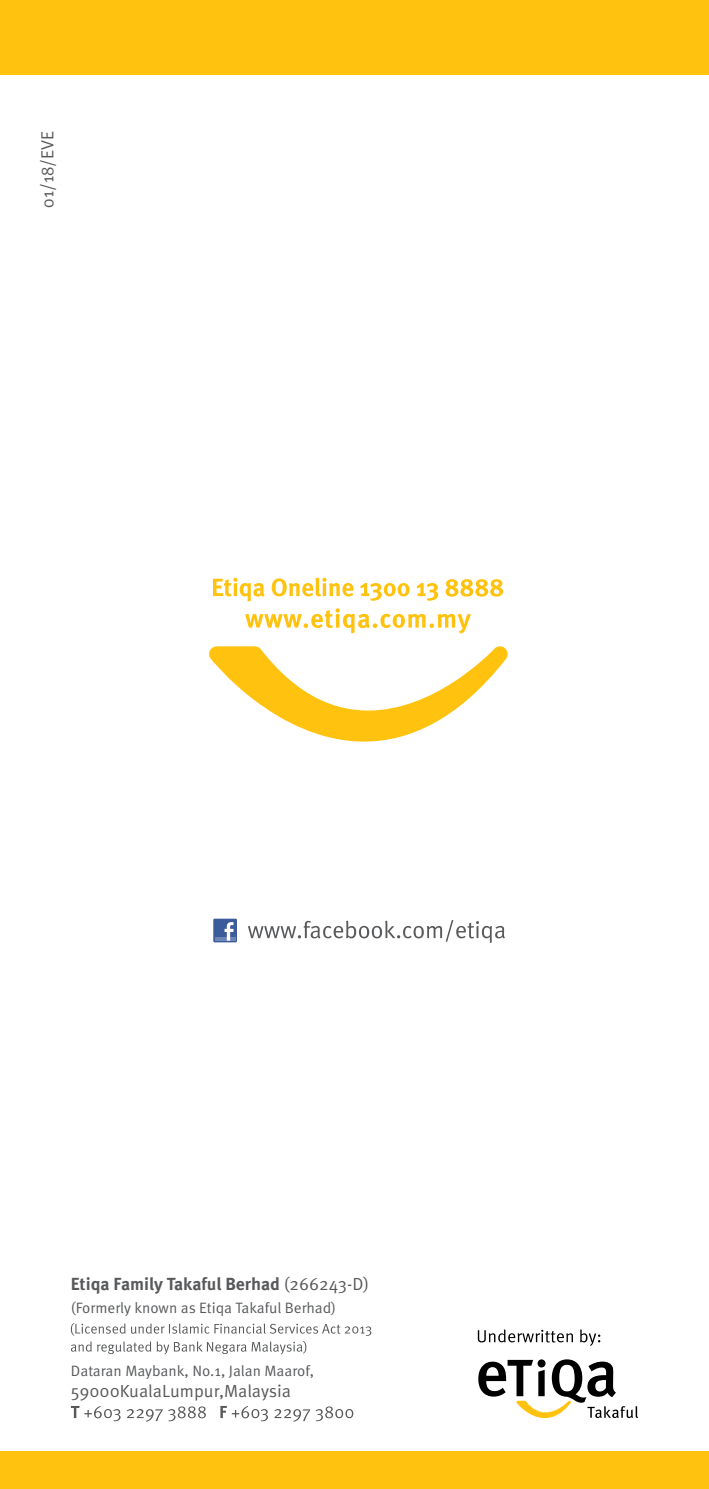
<style>
.page{position:relative;width:709px;height:1489px;background:#fff}
.page>*{position:absolute;margin:0;border:0;box-sizing:border-box;transform-origin:0 0}
.t1{font:700 17.5px "Meta Pro";letter-spacing:-.005em;color:#58595b}
.t2{font:17.5px "Meta Pro";color:#58595b}
.t3{font:17.5px "Meta Plus";color:#58595b}
.t4{font:15px "Meta Pro";color:#58595b}
.s1{font-weight:400}
</style>
<div class="page">
<svg style="left:478px;top:1359px;width:160px;height:58px"></svg>
<svg style="left:478px;top:1329px;width:122px;height:16px"></svg>
<svg style="left:71px;top:1323px;width:300px;height:31px"></svg>
<svg style="left:71px;top:1406px;width:282px;height:15px"></svg>
<svg style="left:209px;top:646px;width:299px;height:95px"></svg>
<svg style="left:248px;top:920px;width:257px;height:22px"></svg>
<div style="left:213px;top:918px;width:24px;height:24px;background:#3c5b9a"></div>
<hr style="left:215px;top:937px;width:20px;height:3px;background:#6d85b4">
<svg style="left:224px;top:922px;width:9px;height:18px"></svg>
<svg style="left:213px;top:577px;width:290px;height:24px"></svg>
<svg style="left:245px;top:608px;width:226px;height:25px"></svg>
<div style="left:0;top:0;width:709px;height:74px;background:#ffc20e"></div>
<div style="left:0;top:1451px;width:709px;height:37px;background:#ffc20e"></div>
<p class="t3" style="left:37px;top:208px;width:78px;rotate:-90deg">01/18/EVE</p>
<p class="t1" style="left:71px;top:1272px;width:300px">Etiqa Family Takaful Berhad <span class="s1">(266243-D)</span></p>
<p class="t4" style="left:71px;top:1298px;width:267px">(Formerly known as Etiqa Takaful Berhad)</p>
<p class="t4" style="left:71px;top:1361px;width:245px">Dataran Maybank, No.1, Jalan Maarof,</p>
<p class="t2" style="left:71px;top:1379px;width:222px">59000KualaLumpur,Malaysia</p>
</div>
